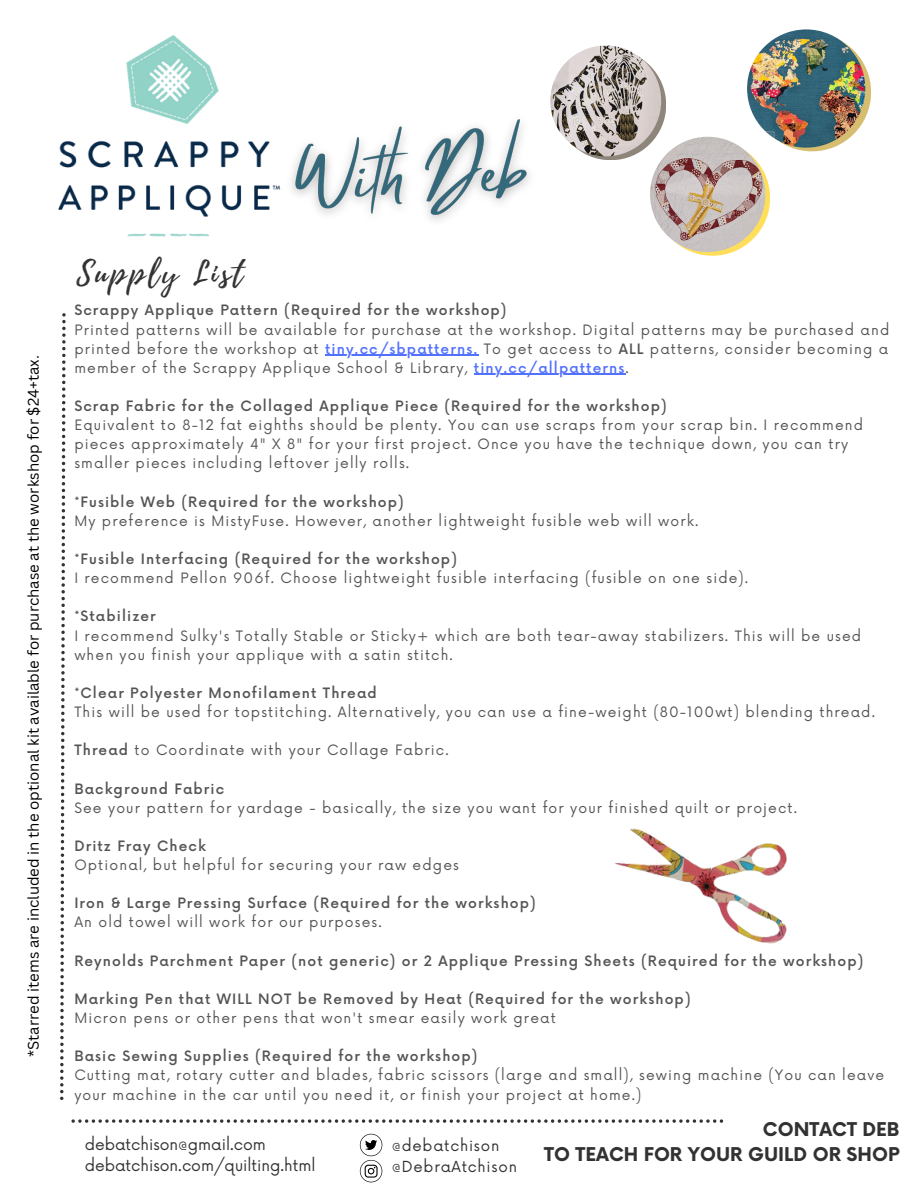
<style>
.page{position:relative;width:918px;height:1188px;background:#fff}
.page>*{position:absolute;margin:0;border:0;box-sizing:border-box;transform-origin:0 0}
.t1{font:31.05px "Playlist Script";letter-spacing:.1em;color:#323232}
.t2{font:700 18.45px/25.8px "Now";color:#323232;text-align:right}
.t3{font:15.45px/20.1px "Now";color:#323232}
.t4{font:15px "Canva Sans";color:#000}
.t5{font:14.85px/20.1px "Now";letter-spacing:.05em;color:#323232}
.t6{font:13.95px/19.2px "Now";letter-spacing:.08em;color:#545454}
.t7{font:500 13.95px "Now";letter-spacing:.08em;color:#545454}
.s1{font-weight:500;color:#5271ff}
.s2{font-weight:500}
</style>
<div class="page">
<svg style="left:60px;top:313px;width:6px;height:787px"></svg>
<img style="left:58px;top:35px;width:215px;height:202px">
<div style="left:753px;top:33px;width:118px;height:118px;background:#d6bd6f;border-radius:50%"></div>
<img style="left:747px;top:29px;width:118px;height:119px;border-radius:50%">
<svg style="left:555px;top:49px;width:111px;height:111px"></svg>
<img style="left:550px;top:45px;width:111px;height:111px;border-radius:50%">
<hr style="left:325px;top:355px;width:148px;height:1px;background:#5271ff">
<hr style="left:474px;top:374px;width:151px;height:1px;background:#5271ff">
<img style="left:273px;top:119px;width:256px;height:102px">
<svg style="left:360px;top:1134px;width:22px;height:48px"></svg>
<svg style="left:655px;top:140px;width:115px;height:116px"></svg>
<img style="left:650px;top:137px;width:115px;height:115px;border-radius:50%">
<svg style="left:71px;top:1119px;width:652px;height:4px"></svg>
<img style="left:614px;top:828px;width:173px;height:116px">
<p class="t4" style="left:23px;top:1057px;width:703px;rotate:-90deg">*Starred items are included in the optional kit available for purchase at the workshop for $24+tax.</p>
<h1 class="t1" style="left:77px;top:251px;width:168px">Supply List</h1>
<p class="t7" style="left:74px;top:303px;width:434px">Scrappy Applique Pattern (Required for the workshop)</p>
<p class="t6" style="left:74px;top:321px;width:816px;text-align:justify">Printed patterns will be available for purchase at the workshop. Digital patterns may be purchased and printed before the workshop at <span class="s1">tiny.cc/sbpatterns.</span> To get access to <span class="s2">ALL</span> patterns, consider becoming a member of the Scrappy Applique School &amp; Library, <span class="s1">tiny.cc/allpatterns</span>.</p>
<p class="t7" style="left:74px;top:398px;width:594px">Scrap Fabric for the Collaged Applique Piece (Required for the workshop)</p>
<p class="t6" style="left:74px;top:416px;width:790px">Equivalent to 8-12 fat eighths should be plenty. You can use scraps from your scrap bin. I recommend pieces approximately 4" X 8" for your first project. Once you have the technique down, you can try smaller pieces including leftover jelly rolls.</p>
<p class="t7" style="left:74px;top:494px;width:331px">*Fusible Web (Required for the workshop)</p>
<p class="t6" style="left:74px;top:512px;width:626px">My preference is MistyFuse. However, another lightweight fusible web will work.</p>
<p class="t7" style="left:74px;top:551px;width:384px">*Fusible Interfacing (Required for the workshop)</p>
<p class="t6" style="left:74px;top:569px;width:675px">I recommend Pellon 906f. Choose lightweight fusible interfacing (fusible on one side).</p>
<p class="t7" style="left:74px;top:609px;width:83px">*Stabilizer</p>
<p class="t6" style="left:74px;top:627px;width:788px">I recommend Sulky's Totally Stable or Sticky+ which are both tear-away stabilizers. This will be used when you finish your applique with a satin stitch.</p>
<p class="t7" style="left:74px;top:685px;width:304px">*Clear Polyester Monofilament Thread</p>
<p class="t6" style="left:74px;top:703px;width:802px">This will be used for topstitching. Alternatively, you can use a fine-weight (80-100wt) blending thread.</p>
<p class="t6" style="left:74px;top:741px;width:376px"><span class="s2">Thread</span> to Coordinate with your Collage Fabric.</p>
<p class="t7" style="left:74px;top:781px;width:151px">Background Fabric</p>
<p class="t6" style="left:74px;top:799px;width:724px">See your pattern for yardage - basically, the size you want for your finished quilt or project.</p>
<p class="t7" style="left:74px;top:838px;width:133px">Dritz Fray Check</p>
<p class="t6" style="left:74px;top:856px;width:386px">Optional, but helpful for securing your raw edges</p>
<p class="t7" style="left:74px;top:896px;width:463px">Iron &amp; Large Pressing Surface (Required for the workshop)</p>
<p class="t6" style="left:74px;top:913px;width:309px">An old towel will work for our purposes.</p>
<p class="t7" style="left:74px;top:953px;width:791px">Reynolds Parchment Paper (not generic) or 2 Applique Pressing Sheets (Required for the workshop)</p>
<p class="t7" style="left:74px;top:991px;width:618px">Marking Pen that WILL NOT be Removed by Heat (Required for the workshop)</p>
<p class="t6" style="left:74px;top:1009px;width:483px">Micron pens or other pens that won't smear easily work great</p>
<p class="t7" style="left:74px;top:1049px;width:405px">Basic Sewing Supplies (Required for the workshop)</p>
<p class="t6" style="left:74px;top:1066px;width:811px">Cutting mat, rotary cutter and blades, fabric scissors (large and small), sewing machine (You can leave your machine in the car until you need it, or finish your project at home.)</p>
<p class="t5" style="left:392px;top:1137px;width:127px">@debatchison @DebraAtchison</p>
<h2 class="t2" style="left:544px;top:1117px;width:357px">CONTACT DEB<br>TO TEACH FOR YOUR GUILD OR SHOP</h2>
<p class="t3" style="left:85px;top:1136px;width:232px">debatchison@gmail.com debatchison.com/quilting.html</p>
</div>
